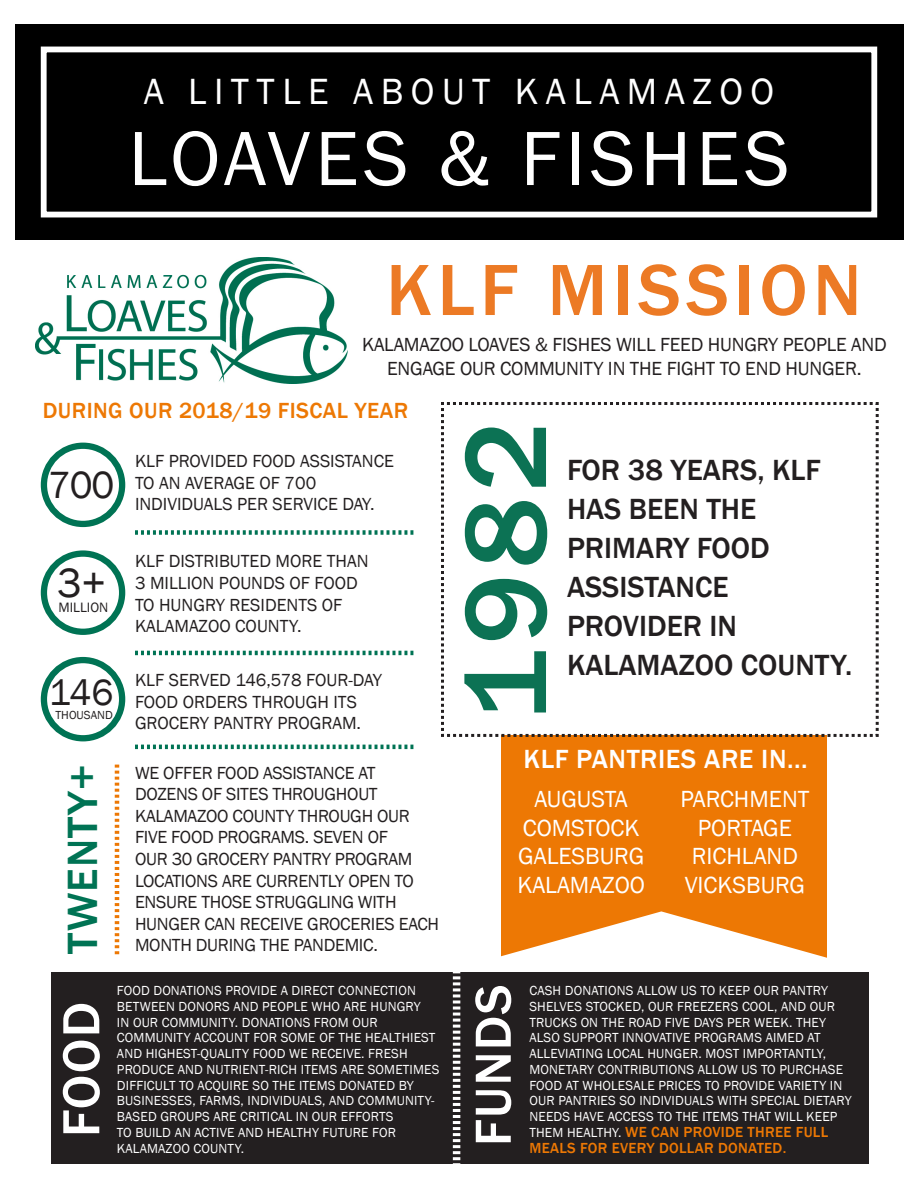
<style>
.page{position:relative;width:918px;height:1188px;background:#fff}
.page>*{position:absolute;margin:0;border:0;box-sizing:border-box;transform-origin:0 0}
.t1{font:500 120px "Franklin Gothic";color:#0c7254}
.t2{font:79.5px "Franklin Gothic";letter-spacing:.06em;color:#fff}
.t3{font:500 75px "Franklin Gothic";letter-spacing:.07em;color:#ec7a25}
.t4{font:500 54px "Franklin Gothic";color:#fff}
.t5{font:500 52.5px "Franklin Gothic";letter-spacing:.025em;color:#fff}
.t6{font:500 43.5px "Franklin Gothic";letter-spacing:.02em;color:#007354}
.t7{font:42px "Franklin Gothic";color:#231f20}
.t8{font:39px "Franklin Gothic";color:#231f20}
.t9{font:37.5px "Franklin Gothic";letter-spacing:.2em;color:#fff}
.t10{font:37.5px "Franklin Gothic";color:#231f20}
.t11{font:500 30px/39px "Franklin Gothic";color:#231f20}
.t12{font:500 27px "Franklin Gothic";letter-spacing:.02em;color:#fff}
.t13{font:24px "Franklin Gothic";color:#fff}
.t14{font:500 22.5px "Franklin Gothic";letter-spacing:.02em;color:#ed7804}
.t15{font:19.5px/23.4px "Franklin Gothic";letter-spacing:-.01em;color:#231f20;text-align:center}
.t16{font:18px/21.6px "Franklin Gothic";letter-spacing:-.015em;color:#231f20}
.t17{font:500 15px "Franklin Gothic";letter-spacing:.02em;color:#ed7804}
.t18{font:13.95px "Franklin Gothic";color:#231f20}
.t19{font:13.5px/15.8px "Franklin Gothic";letter-spacing:.01em;color:#fff}
.t20{font:12px "Franklin Gothic";color:#231f20}
.s1{font-weight:400;font-size:13.5px;color:#fff}
</style>
<div class="page">
<div style="left:502px;top:735px;width:325px;height:223px;background:#ed7804"></div>
<div style="left:15px;top:25px;width:888px;height:215px;background:#000"></div>
<div style="left:41px;top:47px;width:836px;height:170px;border:6px solid #fff"></div>
<div style="left:41px;top:443px;width:84px;height:84px;border:6px solid #007354;border-radius:50%"></div>
<div style="left:41px;top:550px;width:84px;height:85px;border:6px solid #007354;border-radius:50%"></div>
<div style="left:41px;top:657px;width:84px;height:84px;border:6px solid #007354;border-radius:50%"></div>
<svg style="left:441px;top:402px;width:438px;height:336px"></svg>
<svg style="left:135px;top:530px;width:278px;height:5px"></svg>
<svg style="left:135px;top:651px;width:278px;height:4px"></svg>
<svg style="left:135px;top:745px;width:278px;height:4px"></svg>
<svg style="left:115px;top:765px;width:4px;height:189px"></svg>
<img style="left:35px;top:258px;width:313px;height:126px">
<div style="left:52px;top:973px;width:817px;height:191px;background:#231f20"></div>
<svg style="left:445px;top:911px;width:424px;height:253px"></svg>
<p class="t9" style="left:144px;top:69px;width:632px">A LITTLE ABOUT KALAMAZOO</p>
<p class="t2" style="left:128px;top:109px;width:663px">LOAVES &amp; FISHES</p>
<p class="t3" style="left:386px;top:244px;width:477px">KLF MISSION</p>
<p class="t15" style="left:362px;top:334px;width:526px">KALAMAZOO LOAVES &amp; FISHES WILL FEED HUNGRY PEOPLE AND<br>ENGAGE OUR COMMUNITY IN THE FIGHT TO END HUNGER.</p>
<p class="t14" style="left:43px;top:396px;width:367px">DURING OUR 2018/19 FISCAL YEAR</p>
<p class="t16" style="left:135px;top:451px;width:261px">KLF PROVIDED FOOD ASSISTANCE<br>TO AN AVERAGE OF 700<br>INDIVIDUALS PER SERVICE DAY.</p>
<p class="t1" style="left:432px;top:721px;width:301px;rotate:-90deg">1982</p>
<p class="t11" style="left:567px;top:451px;width:255px">FOR 38 YEARS, KLF</p>
<p class="t11" style="left:567px;top:490px;width:204px">HAS BEEN THE<br>PRIMARY FOOD<br>ASSISTANCE</p>
<p class="t11" style="left:567px;top:607px;width:172px">PROVIDER IN</p>
<p class="t11" style="left:567px;top:646px;width:287px">KALAMAZOO COUNTY.</p>
<p class="t8" style="left:48px;top:461px;width:68px">700</p>
<p class="t16" style="left:135px;top:551px;width:235px">KLF DISTRIBUTED MORE THAN<br>3 MILLION POUNDS OF FOOD<br>TO HUNGRY RESIDENTS OF<br>KALAMAZOO COUNTY.</p>
<p class="t7" style="left:57px;top:557px;width:51px">3+</p>
<p class="t18" style="left:58px;top:599px;width:51px">MILLION</p>
<p class="t16" style="left:135px;top:670px;width:248px">KLF SERVED 146,578 FOUR-DAY<br>FOOD ORDERS THROUGH ITS<br>GROCERY PANTRY PROGRAM.</p>
<p class="t16" style="left:135px;top:762px;width:306px">WE OFFER FOOD ASSISTANCE AT<br>DOZENS OF SITES THROUGHOUT<br>KALAMAZOO COUNTY THROUGH OUR<br>FIVE FOOD PROGRAMS. SEVEN OF<br>OUR 30 GROCERY PANTRY PROGRAM<br>LOCATIONS ARE CURRENTLY OPEN TO<br>ENSURE THOSE STRUGGLING WITH<br>HUNGER CAN RECEIVE GROCERIES EACH<br>MONTH DURING THE PANDEMIC.</p>
<p class="t10" style="left:49px;top:669px;width:66px">146</p>
<p class="t20" style="left:55px;top:707px;width:59px">THOUSAND</p>
<p class="t12" style="left:524px;top:743px;width:286px">KLF PANTRIES ARE IN...</p>
<p class="t6" style="left:56px;top:954px;width:191px;rotate:-90deg">TWENTY+</p>
<p class="t13" style="left:535px;top:784px;width:95px">AUGUSTA</p>
<p class="t13" style="left:523px;top:813px;width:118px">COMSTOCK</p>
<p class="t13" style="left:518px;top:842px;width:128px">GALESBURG</p>
<p class="t13" style="left:517px;top:870px;width:129px">KALAMAZOO</p>
<p class="t13" style="left:680px;top:784px;width:131px">PARCHMENT</p>
<p class="t13" style="left:698px;top:813px;width:96px">PORTAGE</p>
<p class="t13" style="left:692px;top:842px;width:107px">RICHLAND</p>
<p class="t13" style="left:685px;top:870px;width:122px">VICKSBURG</p>
<p class="t4" style="left:48px;top:1137px;width:137px;rotate:-90deg">FOOD</p>
<p class="t19" style="left:117px;top:983px;width:324px">FOOD DONATIONS PROVIDE A DIRECT CONNECTION BETWEEN DONORS AND PEOPLE WHO ARE HUNGRY<br>IN OUR COMMUNITY. DONATIONS FROM OUR COMMUNITY ACCOUNT FOR SOME OF THE HEALTHIEST AND HIGHEST-QUALITY FOOD WE RECEIVE. FRESH PRODUCE AND NUTRIENT-RICH ITEMS ARE SOMETIMES DIFFICULT TO ACQUIRE SO THE ITEMS DONATED BY BUSINESSES, FARMS, INDIVIDUALS, AND COMMUNITY-BASED GROUPS ARE CRITICAL IN OUR EFFORTS<br>TO BUILD AN ACTIVE AND HEALTHY FUTURE FOR KALAMAZOO COUNTY.</p>
<p class="t19" style="left:530px;top:983px;width:324px">CASH DONATIONS ALLOW US TO KEEP OUR PANTRY SHELVES STOCKED, OUR FREEZERS COOL, AND OUR TRUCKS ON THE ROAD FIVE DAYS PER WEEK. THEY ALSO SUPPORT INNOVATIVE PROGRAMS AIMED AT ALLEVIATING LOCAL HUNGER. MOST IMPORTANTLY, MONETARY CONTRIBUTIONS ALLOW US TO PURCHASE FOOD AT WHOLESALE PRICES TO PROVIDE VARIETY IN OUR PANTRIES SO INDIVIDUALS WITH SPECIAL DIETARY NEEDS HAVE ACCESS TO THE ITEMS THAT WILL KEEP</p>
<p class="t5" style="left:461px;top:1146px;width:163px;rotate:-90deg">FUNDS</p>
<p class="t17" style="left:530px;top:1123px;width:300px"><span class="s1">THEM HEALTHY.</span> WE CAN PROVIDE THREE FULL</p>
<p class="t17" style="left:530px;top:1138px;width:258px">MEALS FOR EVERY DOLLAR DONATED.</p>
</div>
